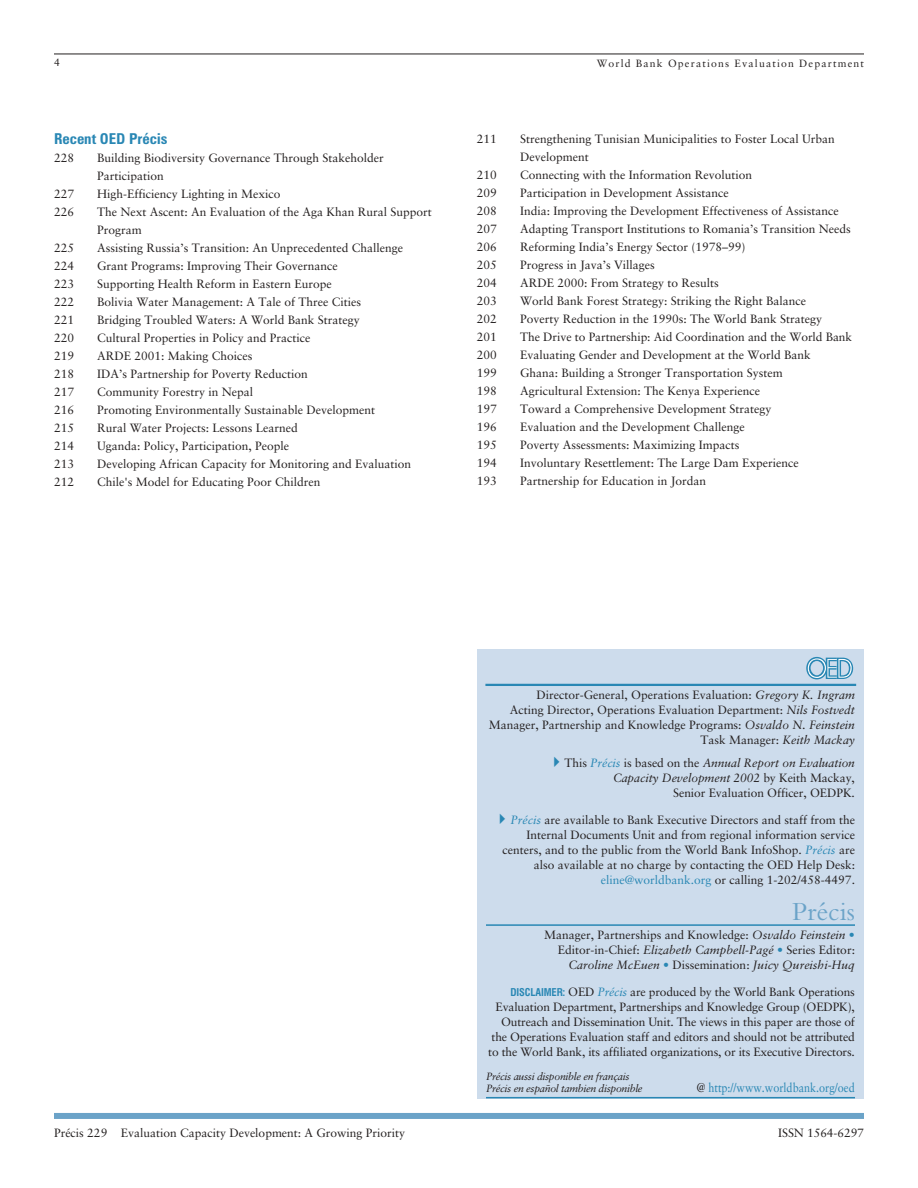
<style>
.page{position:relative;width:918px;height:1188px;background:#fff}
.page>*{position:absolute;margin:0;border:0;box-sizing:border-box;transform-origin:0 0}
.t1{font:27px "Bembo";color:#6ba3c8}
.t2{font:700 condensed 15px "Zurich BT";color:#2987b4}
.t3{font:12.75px "Sabon";color:#2987b4;scale:.85 1}
.t4{font:12px/15px "Sabon";color:#231f1f;text-align:right}
.t5{font:italic 10.5px/12px "Sabon";letter-spacing:-.03em;color:#231f1f}
.t6{font:10.5px "Sabon";letter-spacing:.11em;color:#231f1f}
.s1{font-style:italic}
.s2{font-style:italic;color:#2987b4}
.s3{color:#2987b4}
.s4{font-family:"Swiss 721 BT";font-weight:700;font-stretch:condensed;font-size:10.5px;color:#2987b4}
.s5{color:#231f1f}
</style>
<div class="page">
<hr style="left:54px;top:54px;width:810px;height:1px;background:#231f1f">
<div style="left:54px;top:1113px;width:810px;height:6px;background:#6ba3c8"></div>
<div style="left:477px;top:649px;width:387px;height:449px;background:#cddcec"></div>
<hr style="left:485px;top:684px;width:371px;height:2px;background:#2987b4">
<svg style="left:806px;top:657px;width:47px;height:22px"></svg>
<hr style="left:486px;top:924px;width:369px;height:2px;background:#2987b4">
<hr style="left:486px;top:1097px;width:369px;height:1px;background:#2987b4">
<p class="t6" style="left:54px;top:58px;width:7px">4</p>
<p class="t6" style="left:597px;top:59px;width:269px">World Bank Operations Evaluation Department</p>
<p class="t2" style="left:54px;top:134px;width:115px">Recent OED Précis</p>
<p class="t4" style="left:54px;top:152px;width:22px">228</p>
<p class="t4" style="left:97px;top:150px;width:288px;line-height:18px;text-align:left">Building Biodiversity Governance Through Stakeholder<br>Participation</p>
<p class="t4" style="left:54px;top:188px;width:22px">227</p>
<p class="t4" style="left:97px;top:188px;width:185px">High-Efficiency Lighting in Mexico</p>
<p class="t4" style="left:54px;top:206px;width:22px">226</p>
<p class="t4" style="left:97px;top:204px;width:336px;line-height:18px;text-align:left">The Next Ascent: An Evaluation of the Aga Khan Rural Support<br>Program</p>
<p class="t4" style="left:54px;top:242px;width:22px">225</p>
<p class="t4" style="left:97px;top:242px;width:307px">Assisting Russia’s Transition: An Unprecedented Challenge</p>
<p class="t4" style="left:54px;top:260px;width:22px">224</p>
<p class="t4" style="left:97px;top:260px;width:242px">Grant Programs: Improving Their Governance</p>
<p class="t4" style="left:54px;top:278px;width:22px">223</p>
<p class="t4" style="left:97px;top:278px;width:236px">Supporting Health Reform in Eastern Europe</p>
<p class="t4" style="left:54px;top:296px;width:22px">222</p>
<p class="t4" style="left:97px;top:296px;width:265px">Bolivia Water Management: A Tale of Three Cities</p>
<p class="t4" style="left:54px;top:314px;width:22px">221</p>
<p class="t4" style="left:97px;top:314px;width:264px">Bridging Troubled Waters: A World Bank Strategy</p>
<p class="t4" style="left:54px;top:332px;width:22px">220</p>
<p class="t4" style="left:97px;top:332px;width:215px">Cultural Properties in Policy and Practice</p>
<p class="t4" style="left:54px;top:350px;width:22px">219</p>
<p class="t4" style="left:97px;top:350px;width:157px">ARDE 2001: Making Choices</p>
<p class="t4" style="left:54px;top:368px;width:22px">218</p>
<p class="t4" style="left:97px;top:368px;width:212px">IDA’s Partnership for Poverty Reduction</p>
<p class="t4" style="left:54px;top:386px;width:22px">217</p>
<p class="t4" style="left:97px;top:386px;width:157px">Community Forestry in Nepal</p>
<p class="t4" style="left:54px;top:404px;width:22px">216</p>
<p class="t4" style="left:97px;top:404px;width:279px">Promoting Environmentally Sustainable Development</p>
<p class="t4" style="left:54px;top:422px;width:22px">215</p>
<p class="t4" style="left:97px;top:422px;width:202px">Rural Water Projects: Lessons Learned</p>
<p class="t4" style="left:54px;top:440px;width:22px">214</p>
<p class="t4" style="left:97px;top:440px;width:194px">Uganda: Policy, Participation, People</p>
<p class="t4" style="left:54px;top:458px;width:22px">213</p>
<p class="t4" style="left:97px;top:458px;width:315px">Developing African Capacity for Monitoring and Evaluation</p>
<p class="t4" style="left:54px;top:476px;width:22px">212</p>
<p class="t4" style="left:97px;top:476px;width:225px">Chile's Model for Educating Poor Children</p>
<p class="t4" style="left:477px;top:132px;width:22px">211</p>
<p class="t4" style="left:520px;top:131px;width:316px;line-height:18px;text-align:left">Strengthening Tunisian Municipalities to Foster Local Urban<br>Development</p>
<p class="t4" style="left:477px;top:168px;width:22px">210</p>
<p class="t4" style="left:520px;top:168px;width:233px">Connecting with the Information Revolution</p>
<p class="t4" style="left:477px;top:186px;width:22px">209</p>
<p class="t4" style="left:520px;top:186px;width:210px">Participation in Development Assistance</p>
<p class="t4" style="left:477px;top:204px;width:22px">208</p>
<p class="t4" style="left:520px;top:204px;width:320px">India: Improving the Development Effectiveness of Assistance</p>
<p class="t4" style="left:477px;top:222px;width:22px">207</p>
<p class="t4" style="left:520px;top:222px;width:332px">Adapting Transport Institutions to Romania’s Transition Needs</p>
<p class="t4" style="left:477px;top:240px;width:22px">206</p>
<p class="t4" style="left:520px;top:240px;width:227px">Reforming India’s Energy Sector (1978–99)</p>
<p class="t4" style="left:477px;top:258px;width:22px">205</p>
<p class="t4" style="left:520px;top:258px;width:136px">Progress in Java’s Villages</p>
<p class="t4" style="left:477px;top:276px;width:22px">204</p>
<p class="t4" style="left:520px;top:276px;width:200px">ARDE 2000: From Strategy to Results</p>
<p class="t4" style="left:477px;top:294px;width:22px">203</p>
<p class="t4" style="left:520px;top:294px;width:287px">World Bank Forest Strategy: Striking the Right Balance</p>
<p class="t4" style="left:477px;top:312px;width:22px">202</p>
<p class="t4" style="left:520px;top:312px;width:303px">Poverty Reduction in the 1990s: The World Bank Strategy</p>
<p class="t4" style="left:477px;top:330px;width:21px">201</p>
<p class="t4" style="left:520px;top:330px;width:333px">The Drive to Partnership: Aid Coordination and the World Bank</p>
<p class="t4" style="left:477px;top:348px;width:22px">200</p>
<p class="t4" style="left:520px;top:348px;width:292px">Evaluating Gender and Development at the World Bank</p>
<p class="t4" style="left:477px;top:366px;width:22px">199</p>
<p class="t4" style="left:520px;top:366px;width:264px">Ghana: Building a Stronger Transportation System</p>
<p class="t4" style="left:477px;top:384px;width:22px">198</p>
<p class="t4" style="left:520px;top:384px;width:241px">Agricultural Extension: The Kenya Experience</p>
<p class="t4" style="left:477px;top:402px;width:22px">197</p>
<p class="t4" style="left:520px;top:402px;width:253px">Toward a Comprehensive Development Strategy</p>
<p class="t4" style="left:477px;top:420px;width:22px">196</p>
<p class="t4" style="left:520px;top:420px;width:226px">Evaluation and the Development Challenge</p>
<p class="t4" style="left:477px;top:438px;width:22px">195</p>
<p class="t4" style="left:520px;top:438px;width:221px">Poverty Assessments: Maximizing Impacts</p>
<p class="t4" style="left:477px;top:456px;width:22px">194</p>
<p class="t4" style="left:520px;top:456px;width:280px">Involuntary Resettlement: The Large Dam Experience</p>
<p class="t4" style="left:477px;top:474px;width:22px">193</p>
<p class="t4" style="left:520px;top:474px;width:188px">Partnership for Education in Jordan</p>
<p class="t4" style="left:489px;top:689px;width:368px">Director-General, Operations Evaluation: <span class="s1">Gregory K. Ingram<br></span>Acting Director, Operations Evaluation Department: <span class="s1">Nils Fostvedt </span>Manager, Partnership and Knowledge Programs: <span class="s1">Osvaldo N. Feinstein </span>Task Manager: <span class="s1">Keith Mackay</span></p>
<p class="t4" style="left:565px;top:756px;width:292px">This <span class="s2">Précis</span> is based on the <span class="s1">Annual Report on Evaluation<br>Capacity Development 2002</span> by Keith Mackay,<br>Senior Evaluation Officer, OEDPK.</p>
<p class="t4" style="left:502px;top:813px;width:354px"><span class="s2">Précis</span> are available to Bank Executive Directors and staff from the Internal Documents Unit and from regional information service centers, and to the public from the World Bank InfoShop. <span class="s2">Précis</span> are also available at no charge by contacting the OED Help Desk: <span class="s3">eline@worldbank.org</span> or calling 1-202/458-4497.</p>
<h1 class="t1" style="left:792px;top:902px;width:64px">Précis</h1>
<p class="t4" style="left:544px;top:929px;width:312px">Manager, Partnerships and Knowledge: <span class="s1">Osvaldo Feinstein</span> <span class="s3">•<br></span>Editor-in-Chief: <span class="s1">Elizabeth Campbell-Pagé</span> <span class="s3">•</span> Series Editor:<br><span class="s1">Caroline McEuen</span> <span class="s3">•</span> Dissemination: <span class="s1">Juicy Qureishi-Huq</span></p>
<p class="t4" style="left:488px;top:986px;width:368px"><span class="s4">DISCLAIMER:</span> OED <span class="s2">Précis</span> are produced by the World Bank Operations Evaluation Department, Partnerships and Knowledge Group (OEDPK), Outreach and Dissemination Unit. The views in this paper are those of the Operations Evaluation staff and editors and should not be attributed to the World Bank, its affiliated organizations, or its Executive Directors.</p>
<p class="t5" style="left:486px;top:1072px;width:158px">Précis aussi disponible en français<br>Précis en español tambien disponible</p>
<p class="t3" style="left:697px;top:1083px;width:187px"><span class="s5">@</span> http://www.worldbank.org/oed</p>
<p class="t4" style="left:54px;top:1127px;width:353px">Précis 229 Evaluation Capacity Development: A Growing Priority</p>
<p class="t4" style="left:778px;top:1127px;width:87px">ISSN 1564-6297</p>
</div>
